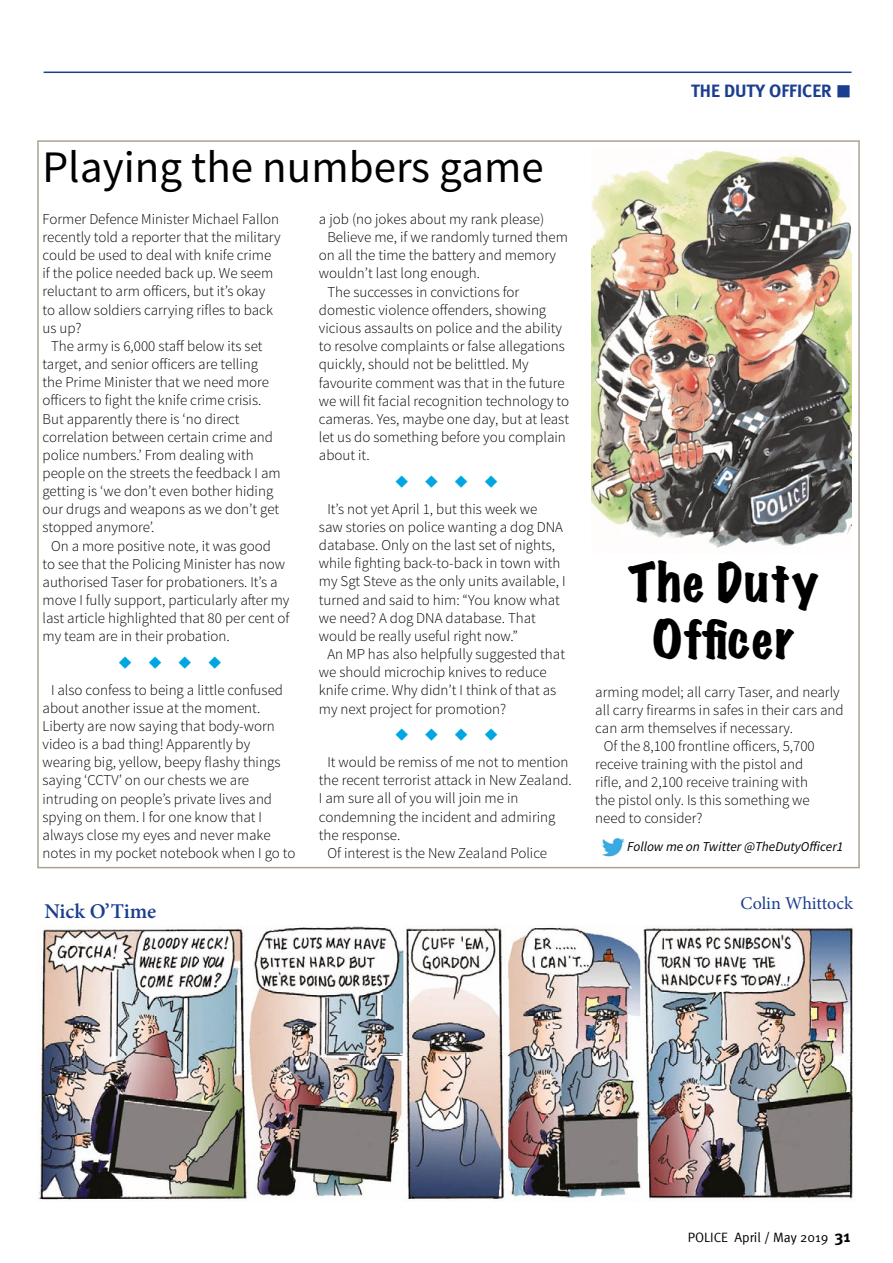
<style>
.page{position:relative;width:893px;height:1263px;background:#fff}
.page>*{position:absolute;margin:0;border:0;box-sizing:border-box;transform-origin:0 0}
.t1{font:expanded 48px/57px "Marker Felt";letter-spacing:.035em;color:#000;text-align:center}
.t2{font:45px "Source Sans Pro";color:#000}
.t3{font:600 21px "Minion Pro";color:#1b3e90}
.t4{font:700 18px "Meta";color:#1b3e90}
.t5{font:18px "Minion Pro";letter-spacing:-.005em;color:#1b3e90}
.t6{font:300 15px/18.1px "Source Sans Pro";color:#000}
.t7{font:15px "Wingdings";color:#00a6e2}
.t8{font:italic 13.5px "Source Sans Pro";color:#000}
.t9{font:13.5px "Meta Normal";color:#000}
.s1{font-family:"Meta";font-weight:700;font-size:16.5px}
</style>
<div class="page">
<img style="left:602px;top:838px;width:23px;height:19px">
<img style="left:37px;top:925px;width:816px;height:276px">
<hr style="left:44px;top:72px;width:807px;height:1px;background:#1b3e90">
<img style="left:592px;top:150px;width:259px;height:398px">
<h2 class="t2" style="left:43px;top:139px;width:503px">Playing the numbers game</h2>
<p class="t6" style="left:43px;top:210px;width:238px">Former Defence Minister Michael Fallon</p>
<p class="t6" style="left:43px;top:228px;width:240px">recently told a reporter that the military</p>
<p class="t6" style="left:43px;top:246px;width:230px">could be used to deal with knife crime</p>
<p class="t6" style="left:43px;top:264px;width:232px">if the police needed back up. We seem</p>
<p class="t6" style="left:43px;top:282px;width:224px">reluctant to arm officers, but it’s okay</p>
<p class="t6" style="left:43px;top:301px;width:232px">to allow soldiers carrying rifles to back</p>
<p class="t6" style="left:43px;top:319px;width:41px">us up?</p>
<p class="t6" style="left:51px;top:337px;width:213px">The army is 6,000 staff below its set</p>
<p class="t6" style="left:43px;top:355px;width:217px">target, and senior officers are telling</p>
<p class="t6" style="left:43px;top:373px;width:228px">the Prime Minister that we need more</p>
<p class="t6" style="left:43px;top:391px;width:220px">officers to fight the knife crime crisis.</p>
<p class="t6" style="left:43px;top:410px;width:199px">But apparently there is ‘no direct</p>
<p class="t6" style="left:43px;top:428px;width:232px">correlation between certain crime and</p>
<p class="t6" style="left:43px;top:446px;width:213px">police numbers.’ From dealing with</p>
<p class="t6" style="left:43px;top:464px;width:240px">people on the streets the feedback I am</p>
<p class="t6" style="left:43px;top:482px;width:232px">getting is ‘we don’t even bother hiding</p>
<p class="t6" style="left:43px;top:500px;width:238px">our drugs and weapons as we don’t get</p>
<p class="t6" style="left:43px;top:518px;width:114px">stopped anymore’.</p>
<p class="t6" style="left:51px;top:537px;width:221px">On a more positive note, it was good</p>
<p class="t6" style="left:43px;top:555px;width:244px">to see that the Policing Minister has now</p>
<p class="t6" style="left:43px;top:573px;width:237px">authorised Taser for probationers. It’s a</p>
<p class="t6" style="left:43px;top:591px;width:248px">move I fully support, particularly after my</p>
<p class="t6" style="left:43px;top:609px;width:248px">last article highlighted that 80 per cent of</p>
<p class="t6" style="left:43px;top:627px;width:189px">my team are in their probation.</p>
<p class="t7" style="left:118px;top:654px;width:106px">◆ ◆ ◆ ◆</p>
<p class="t6" style="left:43px;top:681px;width:254px;text-indent:9px">I also confess to being a little confused about another issue at the moment.<br>Liberty are now saying that body-worn video is a bad thing! Apparently by wearing big, yellow, beepy flashy things saying ‘CCTV’ on our chests we are intruding on people’s private lives and spying on them. I for one know that I always close my eyes and never make notes in my pocket notebook when I go to</p>
<h3 class="t3" style="left:44px;top:896px;width:113px">Nick O’Time</h3>
<p class="t6" style="left:319px;top:210px;width:227px">a job (no jokes about my rank please)</p>
<p class="t6" style="left:327px;top:228px;width:242px">Believe me, if we randomly turned them</p>
<p class="t6" style="left:319px;top:246px;width:239px">on all the time the battery and memory</p>
<p class="t6" style="left:319px;top:264px;width:163px">wouldn’t last long enough.</p>
<p class="t6" style="left:327px;top:283px;width:193px">The successes in convictions for</p>
<p class="t6" style="left:319px;top:301px;width:229px">domestic violence offenders, showing</p>
<p class="t6" style="left:319px;top:319px;width:245px">vicious assaults on police and the ability</p>
<p class="t6" style="left:319px;top:337px;width:248px">to resolve complaints or false allegations</p>
<p class="t6" style="left:319px;top:355px;width:211px">quickly, should not be belittled. My</p>
<p class="t6" style="left:319px;top:374px;width:247px">favourite comment was that in the future</p>
<p class="t6" style="left:319px;top:392px;width:252px">we will fit facial recognition technology to</p>
<p class="t6" style="left:319px;top:410px;width:252px">cameras. Yes, maybe one day, but at least</p>
<p class="t6" style="left:319px;top:428px;width:248px">let us do something before you complain</p>
<p class="t6" style="left:319px;top:446px;width:52px">about it.</p>
<p class="t7" style="left:394px;top:473px;width:106px">◆ ◆ ◆ ◆</p>
<p class="t6" style="left:327px;top:500px;width:211px">It’s not yet April 1, but this week we</p>
<p class="t6" style="left:319px;top:518px;width:245px">saw stories on police wanting a dog DNA</p>
<p class="t6" style="left:319px;top:536px;width:238px">database. Only on the last set of nights,</p>
<p class="t6" style="left:319px;top:554px;width:243px">while fighting back-to-back in town with</p>
<p class="t6" style="left:319px;top:572px;width:248px">my Sgt Steve as the only units available, I</p>
<p class="t6" style="left:319px;top:590px;width:242px">turned and said to him: “You know what</p>
<p class="t6" style="left:319px;top:609px;width:218px">we need? A dog DNA database. That</p>
<p class="t6" style="left:319px;top:627px;width:201px">would be really useful right now.”</p>
<p class="t6" style="left:327px;top:645px;width:239px">An MP has also helpfully suggested that</p>
<p class="t6" style="left:319px;top:663px;width:229px">we should microchip knives to reduce</p>
<p class="t6" style="left:319px;top:681px;width:239px">knife crime. Why didn’t I think of that as</p>
<p class="t6" style="left:319px;top:700px;width:189px">my next project for promotion?</p>
<p class="t7" style="left:394px;top:727px;width:106px">◆ ◆ ◆ ◆</p>
<p class="t6" style="left:327px;top:753px;width:243px">It would be remiss of me not to mention</p>
<p class="t6" style="left:319px;top:771px;width:254px">the recent terrorist attack in New Zealand.</p>
<p class="t6" style="left:319px;top:789px;width:201px">I am sure all of you will join me in</p>
<p class="t6" style="left:319px;top:807px;width:238px">condemning the incident and admiring</p>
<p class="t6" style="left:319px;top:826px;width:83px">the response.</p>
<p class="t6" style="left:327px;top:844px;width:221px">Of interest is the New Zealand Police</p>
<p class="t4" style="left:691px;top:80px;width:162px">THE DUTY OFFICER ■</p>
<h1 class="t1" style="left:628px;top:553px;width:192px">The Duty<br>Officer</h1>
<p class="t6" style="left:595px;top:683px;width:246px">arming model; all carry Taser, and nearly</p>
<p class="t6" style="left:595px;top:701px;width:250px">all carry firearms in safes in their cars and</p>
<p class="t6" style="left:595px;top:719px;width:199px">can arm themselves if necessary.</p>
<p class="t6" style="left:604px;top:737px;width:212px">Of the 8,100 frontline officers, 5,700</p>
<p class="t6" style="left:595px;top:755px;width:209px">receive training with the pistol and</p>
<p class="t6" style="left:595px;top:773px;width:214px">rifle, and 2,100 receive training with</p>
<p class="t6" style="left:595px;top:791px;width:216px">the pistol only. Is this something we</p>
<p class="t6" style="left:595px;top:809px;width:109px">need to consider?</p>
<p class="t8" style="left:627px;top:838px;width:218px">Follow me on Twitter @TheDutyOfficer1</p>
<p class="t5" style="left:740px;top:891px;width:114px">Colin Whittock</p>
<p class="t9" style="left:688px;top:1229px;width:164px">POLICE April / May 2019 <span class="s1">31</span></p>
</div>
